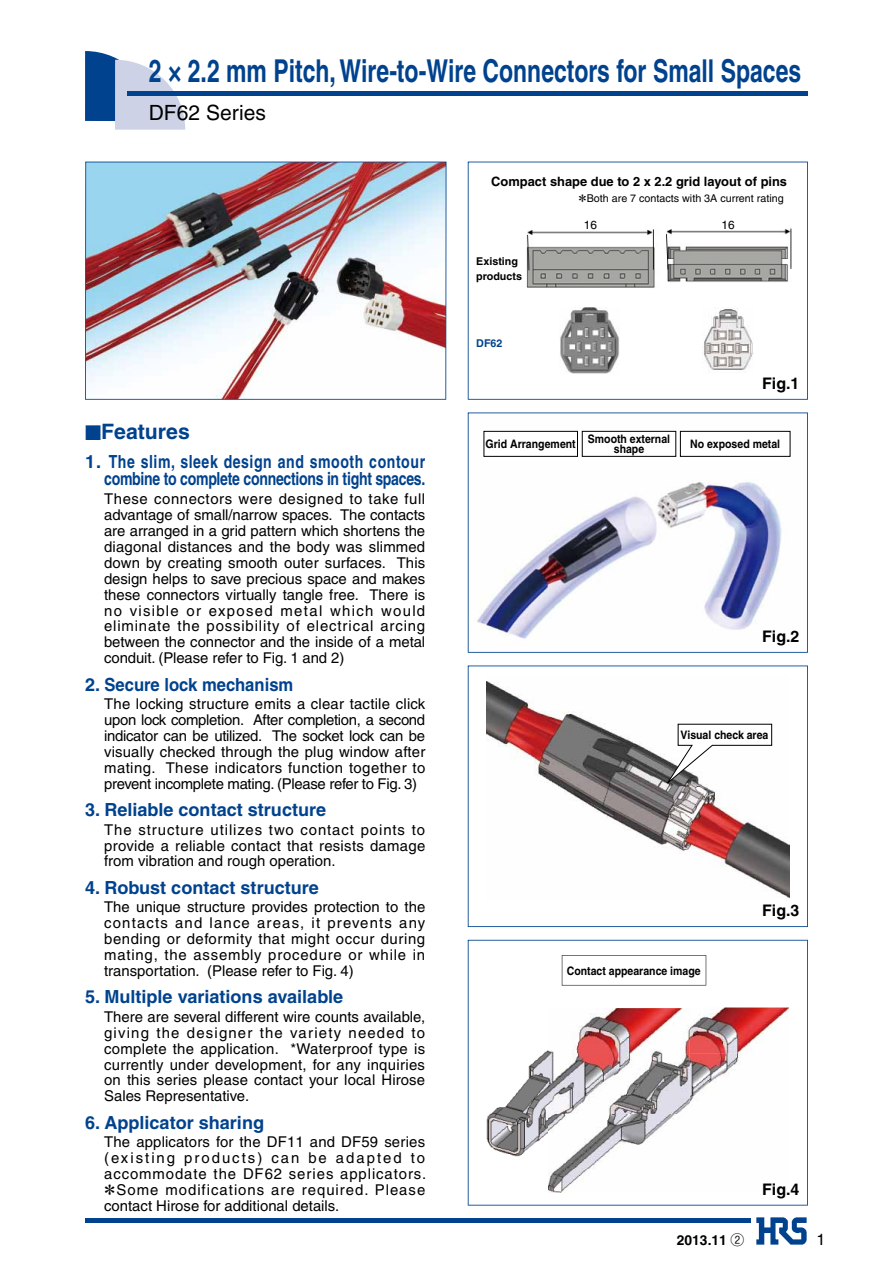
<style>
.page{position:relative;width:893px;height:1263px;background:#fff}
.page>*{position:absolute;margin:0;border:0;box-sizing:border-box;transform-origin:0 0}
.t1{font:700 31.5px "Helvetica";color:#00428e;scale:.73 1}
.t2{font:700 21.3px "Helvetica";color:#00428e}
.t3{font:21px "Helvetica";color:#000}
.t4{font:700 18px "Helvetica";color:#00428e}
.t5{font:700 18px/17px "Helvetica";letter-spacing:-.02em;color:#00428e;text-align:right}
.t6{font:700 15.9px "Helvetica";color:#000}
.t7{font:15.9px "Helvetica";color:#000}
.t8{font:14.85px/15.9px "Helvetica";color:#000;text-align:justify}
.t9{font:700 13.8px "Helvetica";color:#000}
.t10{font:700 12.9px "Helvetica";color:#000}
.t11{font:11.85px "ZUMEN Helvetica";color:#000}
.t12{font:700 11.7px/10.6px "Helvetica";color:#000;text-align:center;scale:.9 1}
.t13{font:10.8px "ZUMEN Helvetica";color:#000}
.t14{font:700 10.8px/15px "Helvetica";color:#000}
.t15{font:700 10.8px "Helvetica";color:#00428e}
.s1{font-family:"ZUMEN Helvetica"}
.s2{font-family:"Gothic BBB Pr 5";font-weight:500}
</style>
<div class="page">
<svg style="left:85px;top:51px;width:100px;height:79px"></svg>
<hr style="left:85px;top:1218px;width:665px;height:4px;background:#00428e">
<img style="left:756px;top:1218px;width:51px;height:26px">
<div style="left:128px;top:91px;width:680px;height:5px;background:#00428e"></div>
<img style="left:85px;top:162px;width:361px;height:238px">
<svg style="left:468px;top:162px;width:340px;height:238px"></svg>
<svg style="left:468px;top:412px;width:340px;height:241px"></svg>
<svg style="left:468px;top:665px;width:340px;height:262px"></svg>
<svg style="left:468px;top:940px;width:340px;height:265px"></svg>
<img style="left:559px;top:307px;width:60px;height:67px">
<img style="left:702px;top:308px;width:52px;height:65px">
<h1 class="t1" style="left:149px;top:52px;width:895px">2 × 2.2 mm Pitch, Wire-to-Wire Connectors for Small Spaces</h1>
<h3 class="t3" style="left:149px;top:101px;width:119px">DF62 Series</h3>
<p class="t10" style="left:491px;top:173px;width:297px">Compact shape due to 2 x 2.2 grid layout of pins</p>
<p class="t13" style="left:579px;top:192px;width:207px">*Both are 7 contacts with 3A current rating</p>
<p class="t11" style="left:584px;top:218px;width:15px">16</p>
<p class="t11" style="left:721px;top:218px;width:15px">16</p>
<p class="t14" style="left:476px;top:253px;width:47px">Existing products</p>
<h2 class="t2" style="left:85px;top:419px;width:106px">■Features</h2>
<p class="t5" style="left:85px;top:453px;width:342px">1. The slim, sleek design and smooth contour combine to complete connections in tight spaces.</p>
<p class="t8" style="left:104px;top:491px;width:323px">These connectors were designed to take full advantage of small/narrow spaces. The contacts are arranged in a grid pattern which shortens the diagonal distances and the body was slimmed down by creating smooth outer surfaces. This design helps to save precious space and makes these connectors virtually tangle free. There is no visible or exposed metal which would eliminate the possibility of electrical arcing between the connector and the inside of a metal conduit. (Please refer to Fig. 1 and 2)</p>
<p class="t4" style="left:85px;top:673px;width:210px">2. Secure lock mechanism</p>
<p class="t8" style="left:104px;top:696px;width:323px">The locking structure emits a clear tactile click upon lock completion. After completion, a second indicator can be utilized. The socket lock can be visually checked through the plug window after mating. These indicators function together to prevent incomplete mating. (Please refer to Fig. 3)</p>
<p class="t4" style="left:85px;top:799px;width:243px">3. Reliable contact structure</p>
<p class="t8" style="left:104px;top:821px;width:323px">The structure utilizes two contact points to provide a reliable contact that resists damage from vibration and rough operation.</p>
<p class="t4" style="left:85px;top:876px;width:235px">4. Robust contact structure</p>
<p class="t8" style="left:104px;top:899px;width:323px">The unique structure provides protection to the contacts and lance areas, it prevents any bending or deformity that might occur during mating, the assembly procedure or while in transportation. (Please refer to Fig. 4)</p>
<p class="t4" style="left:85px;top:986px;width:260px">5. Multiple variations available</p>
<p class="t8" style="left:104px;top:1008px;width:323px">There are several different wire counts available, giving the designer the variety needed to complete the application. *Waterproof type is currently under development, for any inquiries on this series please contact your local Hirose Sales Representative.</p>
<p class="t4" style="left:85px;top:1111px;width:181px">6. Applicator sharing</p>
<p class="t8" style="left:104px;top:1134px;width:324px">The applicators for the DF11 and DF59 series (existing products) can be adapted to accommodate the DF62 series applicators. <span class="s1">*</span>Some modifications are required. Please contact Hirose for additional details.</p>
<p class="t15" style="left:476px;top:337px;width:28px">DF62</p>
<p class="t6" style="left:762px;top:374px;width:39px">Fig.1</p>
<p class="t12" style="left:486px;top:439px;width:102px">Grid Arrangement</p>
<p class="t12" style="left:588px;top:433px;width:93px">Smooth external shape</p>
<p class="t12" style="left:690px;top:439px;width:101px">No exposed metal</p>
<p class="t6" style="left:762px;top:627px;width:39px">Fig.2</p>
<p class="t12" style="left:680px;top:729px;width:99px">Visual check area</p>
<p class="t12" style="left:567px;top:965px;width:150px">Contact appearance image</p>
<p class="t6" style="left:762px;top:901px;width:39px">Fig.3</p>
<p class="t6" style="left:762px;top:1179px;width:39px">Fig.4</p>
<p class="t9" style="left:677px;top:1232px;width:69px">2013.11 <span class="s2">②</span></p>
<p class="t7" style="left:816px;top:1230px;width:10px">1</p>
</div>
